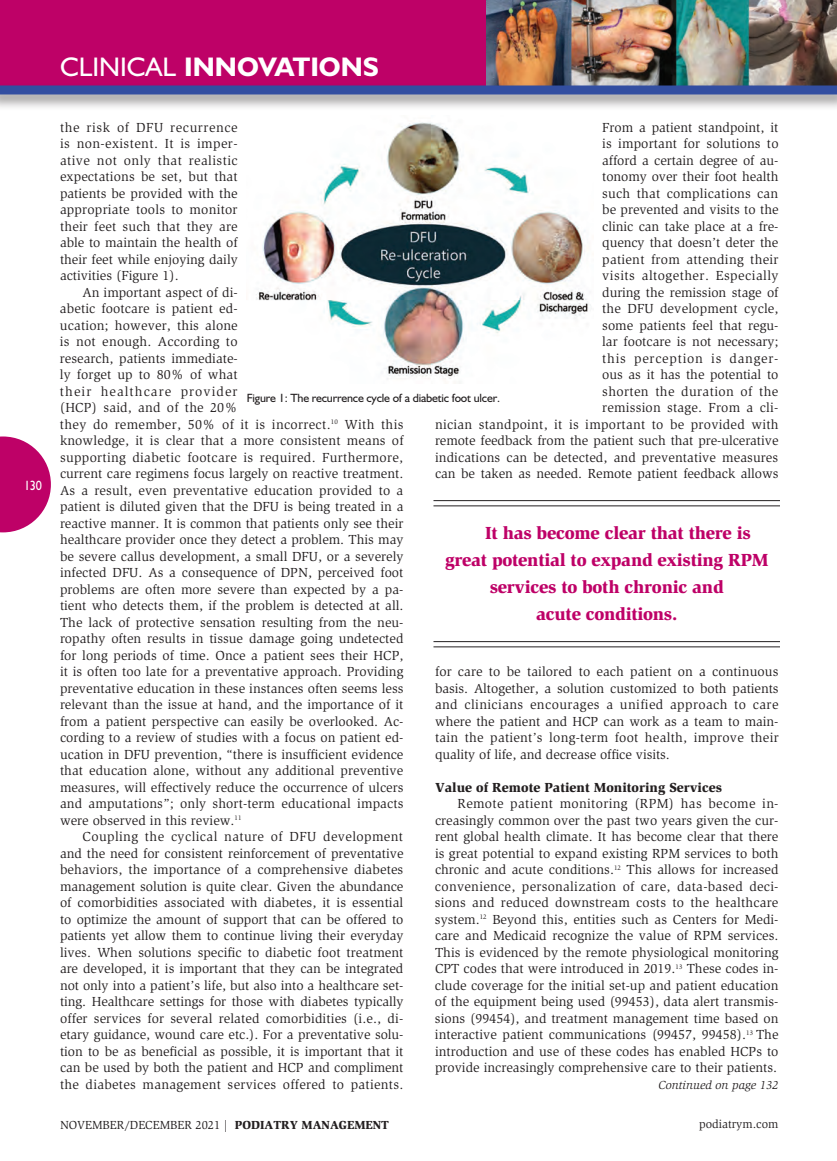
<style>
.page{position:relative;width:837px;height:1161px;background:#fff}
.page>*{position:absolute;margin:0;border:0;box-sizing:border-box;transform-origin:0 0}
.t1{font:700 27px "Humanist 521 BT";color:#fff}
._2011-Callout{font:900 18px "Slimbach";letter-spacing:-.015em;color:#be0167}
._2011-Global_Text{font:13.5px/16.5px "Slimbach";color:#231f20;text-align:justify}
._2011-Subhead1{font:900 13.5px "Slimbach";color:#231f20}
.t2{font:13.5px "Humanist 521 BT";color:#fff;scale:.9 1}
.t3{font:12px "Slimbach";color:#231f20}
._2011-Photo_Caption{font:12px "Humanist 521 BT";letter-spacing:-.015em;color:#231f20}
.t4{font:italic 12px "Slimbach";color:#231f20}
.s1{font-weight:400}
.s2{font-weight:900}
</style>
<div class="page">
<div style="left:0;top:0;width:837px;height:88px;background:#be0167"></div>
<img style="left:486px;top:0;width:351px;height:82px">
<div style="left:0;top:82px;width:837px;height:29px;background:#231f20;opacity:.5"></div>
<div style="left:0;top:86px;width:837px;height:8px;background:#324ea1"></div>
<svg style="left:0;top:436px;width:51px;height:96px"></svg>
<img style="left:256px;top:122px;width:335px;height:257px">
<hr style="left:434px;top:500px;width:346px;height:1px;background:#231f20">
<hr style="left:434px;top:506px;width:346px;height:1px;background:#231f20">
<hr style="left:434px;top:641px;width:346px;height:1px;background:#231f20">
<hr style="left:434px;top:646px;width:346px;height:1px;background:#231f20">
<p class="t2" style="left:24px;top:477px;width:21px">130</p>
<p class="t1" style="left:60px;top:50px;width:321px"><span class="s1">CLINICAL</span> INNOVATIONS</p>
<p class="_2011-Global_Text" style="left:60px;top:119px;width:179px">the risk of DFU recurrence is non-existent. It is imper&shy;ative not only that realistic expectations be set, but that patients be provided with the appropriate tools to monitor their feet such that they are able to maintain the health of their feet while enjoying daily activities (Figure 1).</p>
<p class="_2011-Global_Text" style="left:60px;top:284px;width:345px;text-align:left;text-indent:23px">An important aspect of di-<br>abetic footcare is patient ed-<br>ucation; however, this alone<br>is not enough. According to<br>research, patients immediate-<br>ly forget up to 80% of what<br>their healthcare provider<br>(HCP) said, and of the 20%<br>they do remember, 50% of it is incorrect.<sup>10</sup> With this knowledge, it is clear that a more consistent means of supporting diabetic footcare is required. Furthermore, current care regimens focus largely on reactive treatment.<br>As a result, even preventative education provided to a patient is diluted given that the DFU is being treated in a reactive manner. It is common that patients only see their healthcare provider once they detect a problem. This may be severe callus development, a small DFU, or a severely infected DFU. As a consequence of DPN, perceived foot problems are often more severe than expected by a pa&shy;tient who detects them, if the problem is detected at all.<br>The lack of protective sensation resulting from the neu&shy;ropathy often results in tissue damage going undetected for long periods of time. Once a patient sees their HCP, it is often too late for a preventative approach. Providing preventative education in these instances often seems less relevant than the issue at hand, and the importance of it from a patient perspective can easily be overlooked. Ac&shy;cording to a review of studies with a focus on patient ed&shy;ucation in DFU prevention, “there is insufficient evidence that education alone, without any additional preventive measures, will effectively reduce the occurrence of ulcers and amputations”; only short-term educational impacts were observed in this review.<sup>11</sup></p>
<p class="_2011-Global_Text" style="left:60px;top:828px;width:345px;text-indent:23px">Coupling the cyclical nature of DFU development and the need for consistent reinforcement of preventative behaviors, the importance of a comprehensive diabetes management solution is quite clear. Given the abundance of comorbidities associated with diabetes, it is essential to optimize the amount of support that can be offered to patients yet allow them to continue living their everyday lives. When solutions specific to diabetic foot treatment are developed, it is important that they can be integrated not only into a patient’s life, but also into a healthcare set&shy;ting. Healthcare settings for those with diabetes typically offer services for several related comorbidities (i.e., di&shy;etary guidance, wound care etc.). For a preventative solu&shy;tion to be as beneficial as possible, it is important that it can be used by both the patient and HCP and compliment the diabetes management services offered to patients.</p>
<p class="_2011-Global_Text" style="left:435px;top:119px;width:345px;text-align:right">From a patient standpoint, it<br>is important for solutions to<br>afford a certain degree of au-<br>tonomy over their foot health<br>such that complications can<br>be prevented and visits to the<br>clinic can take place at a fre-<br>quency that doesn’t deter the<br>patient from attending their<br>visits altogether. Especially<br>during the remission stage of<br>the DFU development cycle,<br>some patients feel that regu-<br>lar footcare is not necessary;<br>this perception is danger-<br>ous as it has the potential to<br>shorten the duration of the<br>remission stage. From a cli-<br>nician standpoint, it is important to be provided with remote feedback from the patient such that pre-ulcerative indications can be detected, and preventative measures can be taken as needed. Remote patient feedback allows</p>
<p class="_2011-Photo_Caption" style="left:247px;top:390px;width:255px">Figure 1: The recurrence cycle of a diabetic foot ulcer.</p>
<p class="_2011-Callout" style="left:485px;top:521px;width:267px">It has become clear that there is</p>
<p class="_2011-Callout" style="left:445px;top:548px;width:325px">great potential to expand existing RPM</p>
<p class="_2011-Callout" style="left:490px;top:575px;width:235px">services to both chronic and</p>
<p class="_2011-Callout" style="left:536px;top:602px;width:143px">acute conditions.</p>
<p class="_2011-Global_Text" style="left:435px;top:663px;width:345px">for care to be tailored to each patient on a continuous basis. Altogether, a solution customized to both patients and clinicians encourages a unified approach to care where the patient and HCP can work as a team to main&shy;tain the patient’s long-term foot health, improve their quality of life, and decrease office visits.</p>
<p class="_2011-Subhead1" style="left:435px;top:779px;width:289px">Value of Remote Patient Monitoring Services</p>
<p class="_2011-Global_Text" style="left:435px;top:795px;width:345px;text-indent:23px">Remote patient monitoring (RPM) has become in&shy;creasingly common over the past two years given the cur&shy;rent global health climate. It has become clear that there is great potential to expand existing RPM services to both chronic and acute conditions.<sup>12</sup> This allows for increased convenience, personalization of care, data-based deci&shy;sions and reduced downstream costs to the healthcare system.<sup>12</sup> Beyond this, entities such as Centers for Medi&shy;care and Medicaid recognize the value of RPM services.<br>This is evidenced by the remote physiological monitoring CPT codes that were introduced in 2019.<sup>13</sup> These codes in&shy;clude coverage for the initial set-up and patient education of the equipment being used (99453), data alert transmis&shy;sions (99454), and treatment management time based on interactive patient communications (99457, 99458).<sup>13</sup> The introduction and use of these codes has enabled HCPs to provide increasingly comprehensive care to their patients.</p>
<p class="t4" style="left:659px;top:1078px;width:121px">Continued on page 132</p>
<p class="t3" style="left:60px;top:1118px;width:331px">NOVEMBER/DECEMBER 2021 | <span class="s2">PODIATRY MANAGEMENT</span></p>
<p class="t3" style="left:699px;top:1117px;width:81px">podiatrym.com</p>
</div>
